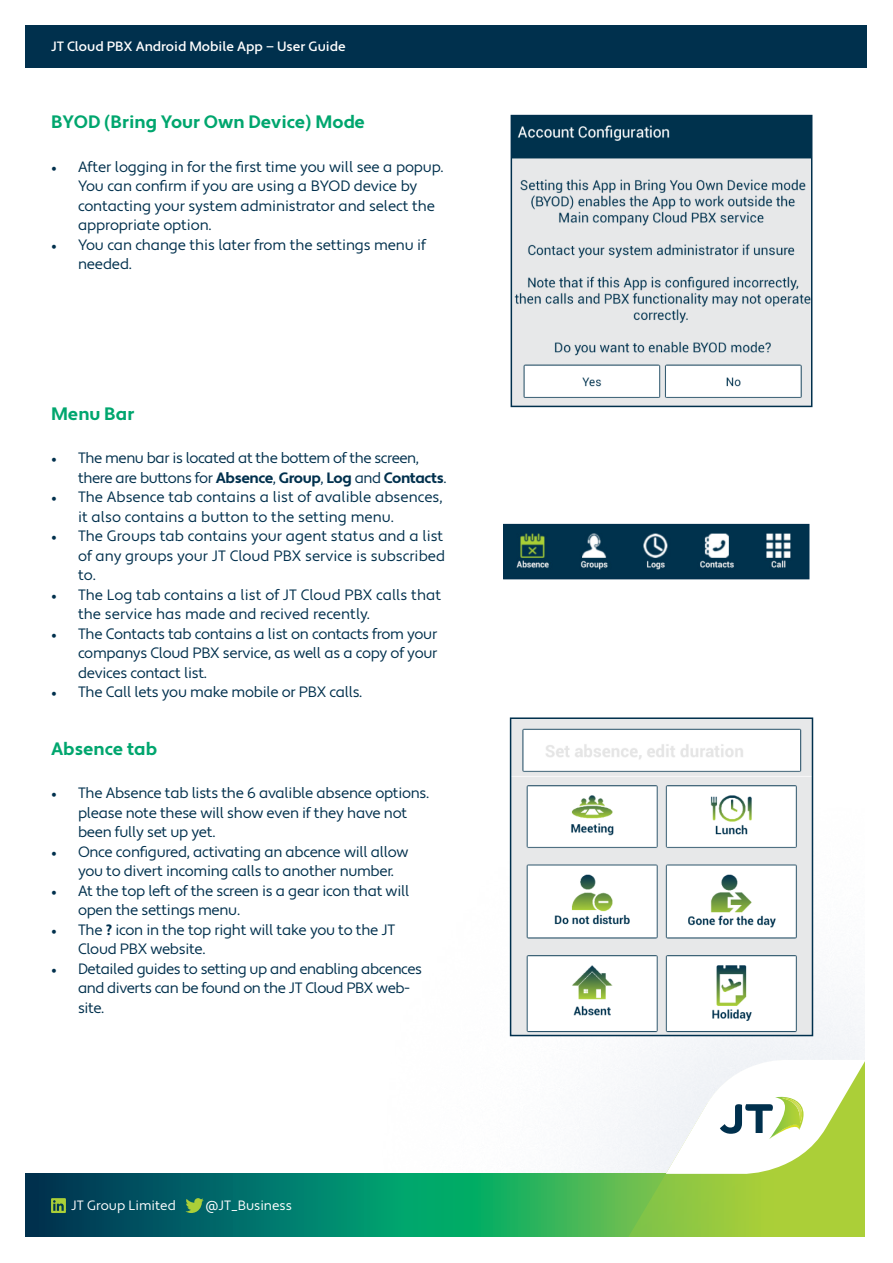
<style>
.page{position:relative;width:893px;height:1263px;background:#fff}
.page>*{position:absolute;margin:0;border:0;box-sizing:border-box;transform-origin:0 0}
.t1{font:700 18px "Apertura";color:#00a66e}
.t2{font:15px/19.5px "Apertura";letter-spacing:-.02em;color:#00304d}
.t3{font:15px/19.5px "Apertura";color:#00304d}
.t4{font:500 13.5px "Apertura";color:#fff}
.t5{font:13.5px "Apertura";color:#fff}
.s1{font-family:"Minion Pro"}
.s2{font-weight:700}
</style>
<div class="page">
<svg style="left:26px;top:1174px;width:602px;height:63px;background:#0d8362"></svg>
<svg style="left:628px;top:1057px;width:237px;height:180px"></svg>
<img style="left:780px;top:1098px;width:23px;height:25px">
<svg style="left:51px;top:1198px;width:15px;height:15px"></svg>
<svg style="left:185px;top:1198px;width:19px;height:15px"></svg>
<div style="left:26px;top:25px;width:841px;height:43px;background:#00304d"></div>
<img style="left:514px;top:118px;width:295px;height:286px">
<div style="left:511px;top:115px;width:301px;height:292px;border:2px solid #00304d"></div>
<img style="left:506px;top:527px;width:300px;height:49px">
<div style="left:503px;top:524px;width:306px;height:55px;border:2px solid #00304d"></div>
<img style="left:513px;top:720px;width:297px;height:313px">
<div style="left:510px;top:717px;width:303px;height:319px;border:2px solid #00304d"></div>
<p class="t4" style="left:51px;top:38px;width:296px">JT Cloud PBX Android Mobile App — User Guide</p>
<p class="t1" style="left:51px;top:111px;width:315px">BYOD (Bring Your Own Device) Mode</p>
<p class="t2" style="left:78px;top:157px;width:367px;text-indent:-27px"><span class="s1">•</span> After logging in for the first time you will see a popup.<br>You can confirm if you are using a BYOD device by contacting your system administrator and select the appropriate option.</p>
<p class="t2" style="left:78px;top:235px;width:349px;text-indent:-27px"><span class="s1">•</span> You can change this later from the settings menu if needed.</p>
<p class="t1" style="left:51px;top:402px;width:85px">Menu Bar</p>
<p class="t2" style="left:78px;top:449px;width:370px;text-indent:-27px"><span class="s1">•</span> The menu bar is located at the bottem of the screen, there are buttons for <span class="s2">Absence</span>, <span class="s2">Group</span>, <span class="s2">Log</span> and <span class="s2">Contacts</span>.</p>
<p class="t3" style="left:78px;top:488px;width:366px;text-indent:-27px"><span class="s1">•</span> The Absence tab contains a list of avalible absences, it also contains a button to the setting menu.</p>
<p class="t2" style="left:78px;top:527px;width:369px;text-align:justify;text-indent:-27px"><span class="s1">•</span> The Groups tab contains your agent status and a list of any groups your JT Cloud PBX service is subscribed to.</p>
<p class="t3" style="left:78px;top:585px;width:365px;text-indent:-27px"><span class="s1">•</span> The Log tab contains a list of JT Cloud PBX calls that the service has made and recived recently.</p>
<p class="t2" style="left:78px;top:624px;width:361px;text-align:justify;text-indent:-27px"><span class="s1">•</span> The Contacts tab contains a list on contacts from your companys Cloud PBX service, as well as a copy of your devices contact list.</p>
<p class="t2" style="left:51px;top:683px;width:313px"><span class="s1">•</span> The Call lets you make mobile or PBX calls.</p>
<p class="t1" style="left:51px;top:737px;width:108px">Absence tab</p>
<p class="t2" style="left:78px;top:784px;width:353px;text-indent:-27px"><span class="s1">•</span> The Absence tab lists the 6 avalible absence options. please note these will show even if they have not been fully set up yet.</p>
<p class="t2" style="left:78px;top:842px;width:332px;text-indent:-27px"><span class="s1">•</span> Once configured, activating an abcence will allow you to divert incoming calls to another number.</p>
<p class="t2" style="left:78px;top:881px;width:333px;text-indent:-27px"><span class="s1">•</span> At the top left of the screen is a gear icon that will open the settings menu.</p>
<p class="t2" style="left:78px;top:920px;width:319px;text-indent:-27px"><span class="s1">•</span> The <span class="s2">?</span> icon in the top right will take you to the JT<br>Cloud PBX website.</p>
<p class="t2" style="left:78px;top:959px;width:346px;text-indent:-27px"><span class="s1">•</span> Detailed guides to setting up and enabling abcences and diverts can be found on the JT Cloud PBX web&shy;site.</p>
<p class="t5" style="left:71px;top:1197px;width:106px">JT Group Limited</p>
<p class="t5" style="left:205px;top:1197px;width:88px">@JT_Business</p>
</div>
